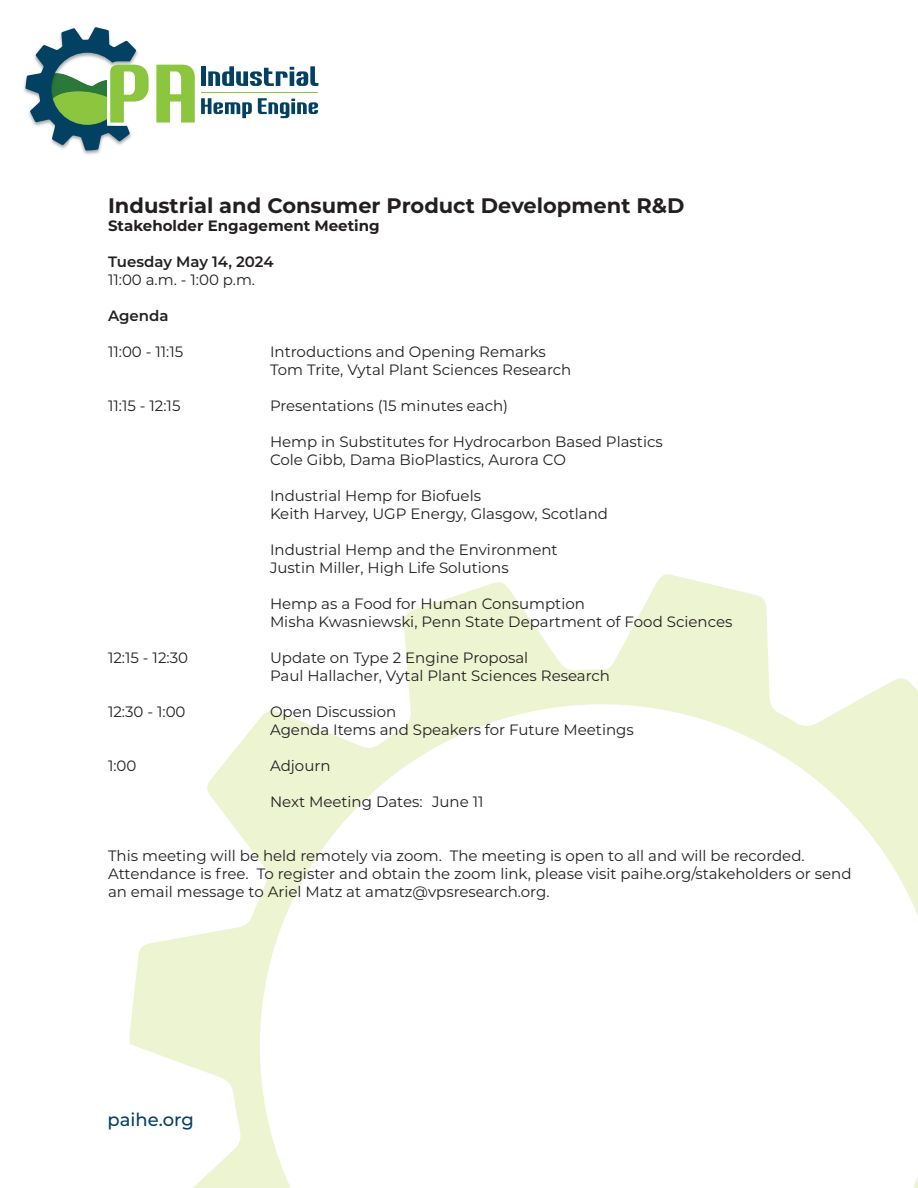
<style>
.page{position:relative;width:918px;height:1188px;background:#fff}
.page>*{position:absolute;margin:0;border:0;box-sizing:border-box;transform-origin:0 0}
.t1{font:700 21px "Montserrat";color:#231f20}
.t2{font:500 18px "Montserrat";color:#034163}
.t3{font:15px/18px "Montserrat";color:#231f20}
.t4{font:700 15px "Montserrat";color:#231f20}
.t5{font:600 15px "Montserrat";color:#231f20}
</style>
<div class="page">
<hr style="left:201px;top:92px;width:117px;height:1px;background:#8bc63e">
<img style="left:24px;top:85px;width:2px;height:8px">
<img style="left:83px;top:151px;width:17px;height:4px">
<svg style="left:26px;top:27px;width:123px;height:124px"></svg>
<svg style="left:156px;top:65px;width:39px;height:58px"></svg>
<div style="left:201px;top:66px;width:5px;height:20px;background:#044063"></div>
<svg style="left:208px;top:66px;width:111px;height:20px"></svg>
<svg style="left:201px;top:98px;width:51px;height:20px"></svg>
<svg style="left:258px;top:98px;width:60px;height:20px"></svg>
<svg style="left:130px;top:574px;width:788px;height:614px"></svg>
<p class="t1" style="left:108px;top:190px;width:578px">Industrial and Consumer Product Development R&amp;D</p>
<p class="t4" style="left:108px;top:214px;width:273px">Stakeholder Engagement Meeting</p>
<p class="t5" style="left:108px;top:251px;width:167px">Tuesday May 14, 2024</p>
<p class="t3" style="left:108px;top:270px;width:149px">11:00 a.m. - 1:00 p.m.</p>
<p class="t5" style="left:108px;top:305px;width:62px">Agenda</p>
<p class="t3" style="left:108px;top:342px;width:77px">11:00 - 11:15</p>
<p class="t3" style="left:270px;top:342px;width:277px">Introductions and Opening Remarks</p>
<p class="t3" style="left:270px;top:360px;width:303px">Tom Trite, Vytal Plant Sciences Research</p>
<p class="t3" style="left:108px;top:396px;width:74px">11:15 - 12:15</p>
<p class="t3" style="left:270px;top:396px;width:240px">Presentations (15 minutes each)</p>
<p class="t3" style="left:270px;top:432px;width:394px">Hemp in Substitutes for Hydrocarbon Based Plastics</p>
<p class="t3" style="left:270px;top:450px;width:298px">Cole Gibb, Dama BioPlastics, Aurora CO</p>
<p class="t3" style="left:270px;top:486px;width:213px">Industrial Hemp for Biofuels</p>
<p class="t3" style="left:270px;top:504px;width:340px">Keith Harvey, UGP Energy, Glasgow, Scotland</p>
<p class="t3" style="left:270px;top:540px;width:289px">Industrial Hemp and the Environment</p>
<p class="t3" style="left:270px;top:558px;width:240px">Justin Miller, High Life Solutions</p>
<p class="t3" style="left:270px;top:594px;width:316px">Hemp as a Food for Human Consumption</p>
<p class="t3" style="left:270px;top:612px;width:464px">Misha Kwasniewski, Penn State Department of Food Sciences</p>
<p class="t3" style="left:108px;top:648px;width:82px">12:15 - 12:30</p>
<p class="t3" style="left:270px;top:648px;width:260px">Update on Type 2 Engine Proposal</p>
<p class="t3" style="left:270px;top:666px;width:342px">Paul Hallacher, Vytal Plant Sciences Research</p>
<p class="t3" style="left:108px;top:702px;width:79px">12:30 - 1:00</p>
<p class="t3" style="left:270px;top:702px;width:128px">Open Discussion</p>
<p class="t3" style="left:270px;top:720px;width:365px">Agenda Items and Speakers for Future Meetings</p>
<p class="t3" style="left:108px;top:756px;width:30px">1:00</p>
<p class="t3" style="left:270px;top:756px;width:62px">Adjourn</p>
<p class="t3" style="left:270px;top:792px;width:215px">Next Meeting Dates: June 11</p>
<p class="t3" style="left:108px;top:846px;width:745px">This meeting will be held remotely via zoom. The meeting is open to all and will be recorded.<br>Attendance is free. To register and obtain the zoom link, please visit paihe.org/stakeholders or send an email message to Ariel Matz at amatz@vpsresearch.org.</p>
<p class="t2" style="left:108px;top:1107px;width:88px">paihe.org</p>
</div>
